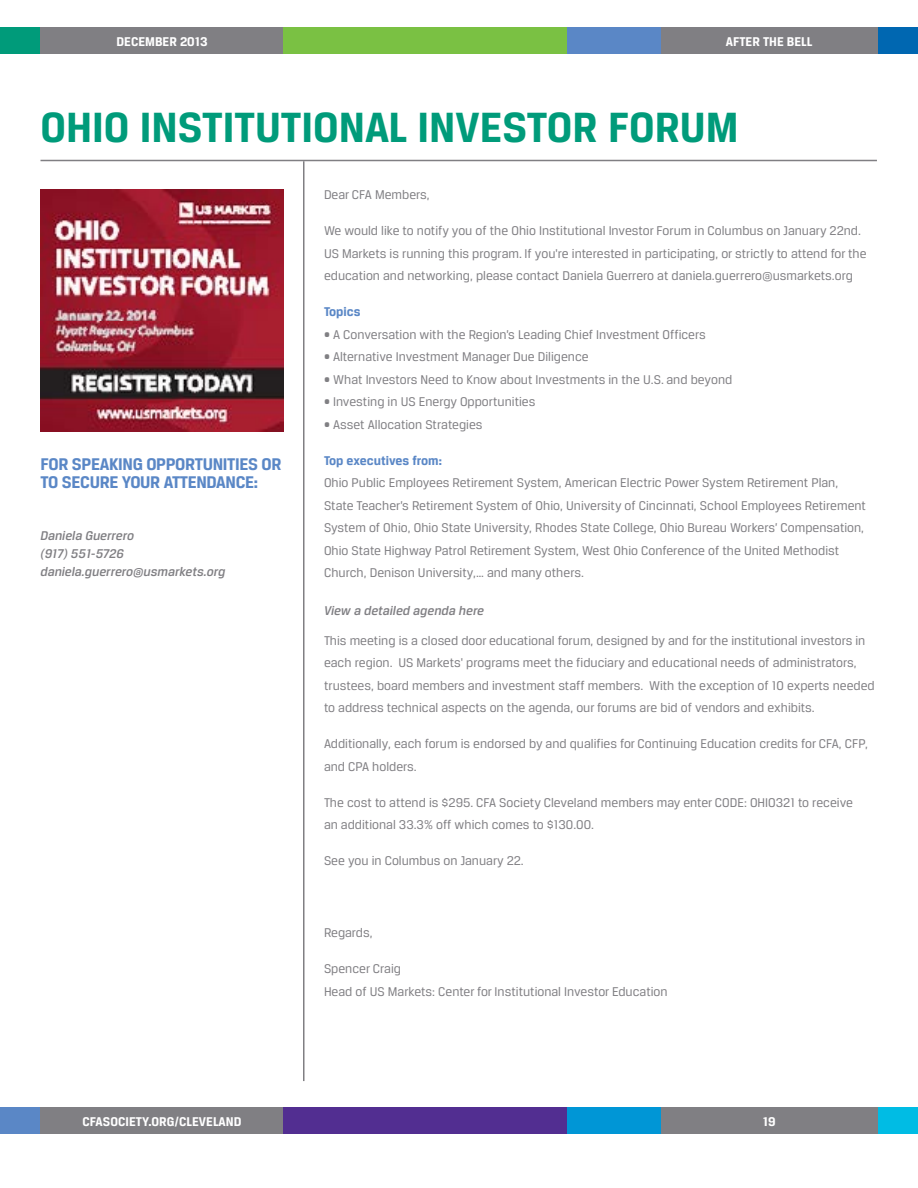
<style>
.page{position:relative;width:918px;height:1188px;background:#fff}
.page>*{position:absolute;margin:0;border:0;box-sizing:border-box;transform-origin:0 0}
.t1{font:700 45px "CFA Breuer Text";color:#009b7a}
.t2{font:700 18px/18px "CFA Breuer Text";letter-spacing:-.02em;color:#5a87c6}
.t3{font:13.5px/22.5px "CFA Breuer Text";color:#807f83}
.t4{font:italic 500 13.5px/18px "CFA Breuer Text";color:#807f83}
.t5{font:700 13.5px "CFA Breuer Text";color:#fff}
.t6{font:700 13.5px "CFA Breuer Text";color:#5a87c6}
</style>
<div class="page">
<div style="left:0;top:27px;width:40px;height:27px;background:#009b7a"></div>
<div style="left:284px;top:27px;width:283px;height:27px;background:#7ac143"></div>
<div style="left:567px;top:27px;width:94px;height:27px;background:#5a87c6"></div>
<div style="left:877px;top:27px;width:41px;height:27px;background:#0067b1"></div>
<div style="left:661px;top:27px;width:217px;height:27px;background:#807f83"></div>
<div style="left:40px;top:27px;width:244px;height:27px;background:#807f83"></div>
<div style="left:0;top:1107px;width:40px;height:27px;background:#5a87c6"></div>
<div style="left:284px;top:1107px;width:283px;height:27px;background:#522e91"></div>
<div style="left:567px;top:1107px;width:94px;height:27px;background:#0096d6"></div>
<div style="left:878px;top:1107px;width:40px;height:27px;background:#00bce4"></div>
<div style="left:661px;top:1107px;width:217px;height:27px;background:#807f83"></div>
<div style="left:40px;top:1107px;width:244px;height:27px;background:#807f83"></div>
<hr style="left:303px;top:161px;width:1px;height:920px;background:#807f83">
<hr style="left:40px;top:160px;width:837px;height:1px;background:#807f83">
<img style="left:40px;top:189px;width:243px;height:243px">
<p class="t5" style="left:117px;top:34px;width:92px">DECEMBER 2013</p>
<p class="t5" style="left:726px;top:34px;width:88px">AFTER THE BELL</p>
<h1 class="t1" style="left:40px;top:102px;width:700px">OHIO INSTITUTIONAL INVESTOR FORUM</h1>
<h2 class="t2" style="left:40px;top:455px;width:243px">FOR SPEAKING OPPORTUNITIES OR<br>TO SECURE YOUR ATTENDANCE:</h2>
<p class="t4" style="left:40px;top:526px;width:186px">Daniela Guerrero<br>(917) 551-5726 daniela.guerrero@usmarkets.org</p>
<p class="t3" style="left:324px;top:183px;width:107px">Dear CFA Members,</p>
<p class="t3" style="left:324px;top:219px;width:544px">We would like to notify you of the Ohio Institutional Investor Forum in Columbus on January 22nd.<br>US Markets is running this program. If you're interested in participating, or strictly to attend for the education and networking, please contact Daniela Guerrero at daniela.guerrero@usmarkets.org</p>
<p class="t6" style="left:324px;top:304px;width:38px">Topics</p>
<p class="t3" style="left:324px;top:323px;width:383px">• A Conversation with the Region’s Leading Chief Investment Officers</p>
<p class="t3" style="left:324px;top:345px;width:266px">• Alternative Investment Manager Due Diligence</p>
<p class="t3" style="left:324px;top:368px;width:410px">• What Investors Need to Know about Investments in the U.S. and beyond</p>
<p class="t3" style="left:324px;top:390px;width:213px">• Investing in US Energy Opportunities</p>
<p class="t3" style="left:324px;top:413px;width:160px">• Asset Allocation Strategies</p>
<p class="t6" style="left:324px;top:453px;width:119px">Top executives from:</p>
<p class="t3" style="left:324px;top:471px;width:543px">Ohio Public Employees Retirement System, American Electric Power System Retirement Plan, State Teacher’s Retirement System of Ohio, University of Cincinnati, School Employees Retirement System of Ohio, Ohio State University, Rhodes State College, Ohio Bureau Workers’ Compensation, Ohio State Highway Patrol Retirement System, West Ohio Conference of the United Methodist Church, Denison University,… and many others.</p>
<p class="t4" style="left:324px;top:602px;width:162px">View a detailed agenda here</p>
<p class="t3" style="left:324px;top:629px;width:552px">This meeting is a closed door educational forum, designed by and for the institutional investors in each region. US Markets' programs meet the fiduciary and educational needs of administrators, trustees, board members and investment staff members. With the exception of 10 experts needed to address technical aspects on the agenda, our forums are bid of vendors and exhibits.</p>
<p class="t3" style="left:324px;top:732px;width:546px">Additionally, each forum is endorsed by and qualifies for Continuing Education credits for CFA, CFP, and CPA holders.</p>
<p class="t3" style="left:324px;top:791px;width:531px">The cost to attend is $295. CFA Society Cleveland members may enter CODE: OHIO321 to receive an additional 33.3% off which comes to $130.00.</p>
<p class="t3" style="left:324px;top:849px;width:201px">See you in Columbus on January 22.</p>
<p class="t3" style="left:324px;top:921px;width:50px">Regards,</p>
<p class="t3" style="left:324px;top:957px;width:345px">Spencer Craig<br>Head of US Markets: Center for Institutional Investor Education</p>
<p class="t5" style="left:82px;top:1114px;width:161px">CFASOCIETY.ORG/CLEVELAND</p>
<p class="t5" style="left:763px;top:1114px;width:14px">19</p>
</div>
